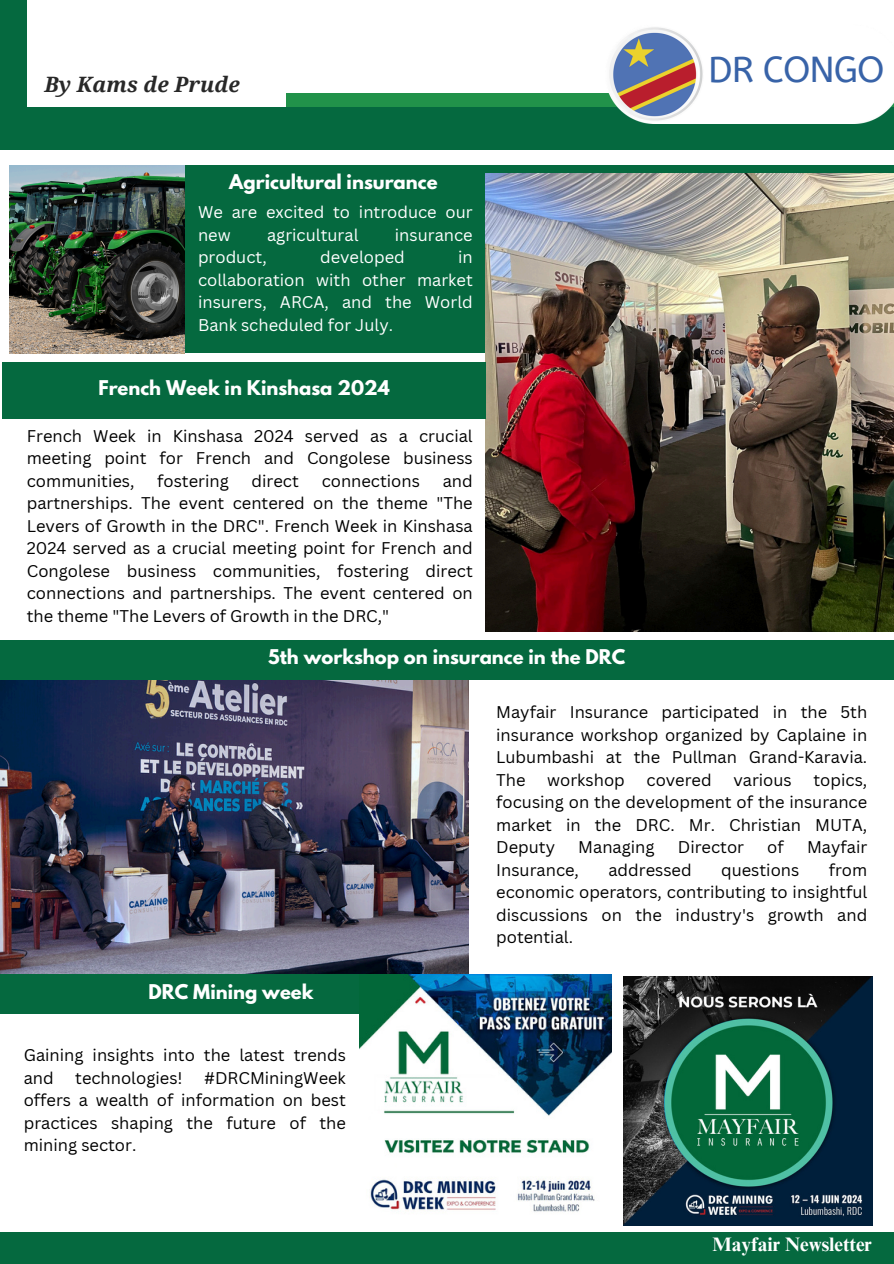
<style>
.page{position:relative;width:894px;height:1264px;background:#fff}
.page>*{position:absolute;margin:0;border:0;box-sizing:border-box;transform-origin:0 0}
.t1{font:36px "A Bee Zee";letter-spacing:-.03em;color:#3863a8}
.t2{font:italic 700 21.15px "Droid Serif";color:#282828}
.t3{font:700 19.5px "Times NRMT Pro";color:#fff}
.t4{font:700 18px "League Spartan";color:#fff}
.t5{font:16.5px/22.5px "Canva Sans";color:#000;text-align:justify}
.t6{font:16.5px/22.5px "Canva Sans";color:#fff}
</style>
<div class="page">
<div style="left:171px;top:165px;width:722px;height:188px;background:#05693f"></div>
<img style="left:486px;top:174px;width:407px;height:457px">
<img style="left:10px;top:165px;width:174px;height:188px">
<img style="left:0;top:679px;width:468px;height:295px">
<div style="left:286px;top:93px;width:607px;height:14px;background:#21924a"></div>
<div style="left:0;top:107px;width:893px;height:43px;background:#05693f"></div>
<div style="left:0;top:0;width:26px;height:126px;background:#05693f"></div>
<div style="left:2px;top:362px;width:484px;height:56px;background:#05693f"></div>
<div style="left:0;top:1231px;width:893px;height:32px;background:#05693f"></div>
<div style="left:0;top:639px;width:893px;height:40px;background:#05693f"></div>
<div style="left:0;top:974px;width:467px;height:40px;background:#05693f"></div>
<img style="left:359px;top:974px;width:252px;height:238px">
<img style="left:623px;top:976px;width:249px;height:249px">
<img style="left:608px;top:27px;width:285px;height:96px">
<h3 class="t2" style="left:45px;top:73px;width:197px">By Kams de Prude</h3>
<p class="t4" style="left:229px;top:172px;width:210px">Agricultural insurance</p>
<h3 class="t6" style="left:198px;top:201px;width:276px">We are excited to introduce our new</h3>
<h3 class="t6" style="left:267px;top:223px;width:93px">agricultural</h3>
<h3 class="t6" style="left:395px;top:223px;width:79px">insurance</h3>
<h3 class="t6" style="left:198px;top:246px;width:276px;text-align:justify;text-indent:260px">in collaboration with other market insurers, ARCA, and the World Bank scheduled for July.</h3>
<h3 class="t6" style="left:198px;top:246px;width:70px">product,</h3>
<h3 class="t6" style="left:320px;top:246px;width:86px">developed</h3>
<p class="t4" style="left:98px;top:378px;width:293px">French Week in Kinshasa 2024</p>
<h3 class="t5" style="left:27px;top:424px;width:447px">French Week in Kinshasa 2024 served as a crucial meeting point for French and Congolese business communities,</h3>
<h3 class="t5" style="left:157px;top:469px;width:73px">fostering</h3>
<h3 class="t5" style="left:251px;top:469px;width:49px">direct</h3>
<h3 class="t5" style="left:321px;top:469px;width:100px">connections</h3>
<h3 class="t5" style="left:27px;top:469px;width:447px;text-indent:416px">and partnerships. The event centered on the theme "The Levers of Growth in the DRC". French Week in Kinshasa 2024 served as a crucial meeting point for French and Congolese business communities, fostering direct connections and partnerships. The event centered on the theme "The Levers of Growth in the DRC,"</h3>
<h1 class="t4" style="left:268px;top:648px;width:358px">5th workshop on insurance in the DRC</h1>
<h2 class="t1" style="left:708px;top:49px;width:178px">DR CONGO</h2>
<p class="t5" style="left:496px;top:700px;width:372px">Mayfair Insurance participated in the 5th insurance workshop organized by Caplaine in Lubumbashi at the Pullman Grand-Karavia.<br>The</p>
<p class="t5" style="left:496px;top:768px;width:372px;text-indent:317px">topics, focusing on the development of the insurance market in the DRC. Mr. Christian MUTA, Deputy</p>
<p class="t5" style="left:547px;top:768px;width:79px">workshop</p>
<p class="t5" style="left:646px;top:768px;width:67px">covered</p>
<p class="t5" style="left:733px;top:768px;width:60px">various</p>
<p class="t5" style="left:578px;top:835px;width:78px">Managing</p>
<p class="t5" style="left:677px;top:835px;width:68px">Director</p>
<p class="t5" style="left:767px;top:835px;width:18px">of</p>
<p class="t5" style="left:806px;top:835px;width:62px">Mayfair</p>
<h2 class="t4" style="left:149px;top:983px;width:166px">DRC Mining week</h2>
<p class="t5" style="left:24px;top:1043px;width:323px">Gaining insights into the latest trends and</p>
<p class="t5" style="left:24px;top:1066px;width:323px;text-indent:180px">#DRCMiningWeek offers a wealth of information on best practices shaping the future of the mining sector.</p>
<p class="t5" style="left:75px;top:1066px;width:109px">technologies!</p>
<p class="t5" style="left:496px;top:858px;width:372px;text-indent:332px">from economic operators, contributing to insightful discussions on the industry's growth and potential.</p>
<p class="t5" style="left:496px;top:858px;width:84px">Insurance,</p>
<p class="t5" style="left:608px;top:858px;width:85px">addressed</p>
<p class="t5" style="left:721px;top:858px;width:80px">questions</p>
<p class="t3" style="left:712px;top:1237px;width:161px">Mayfair Newsletter</p>
</div>
